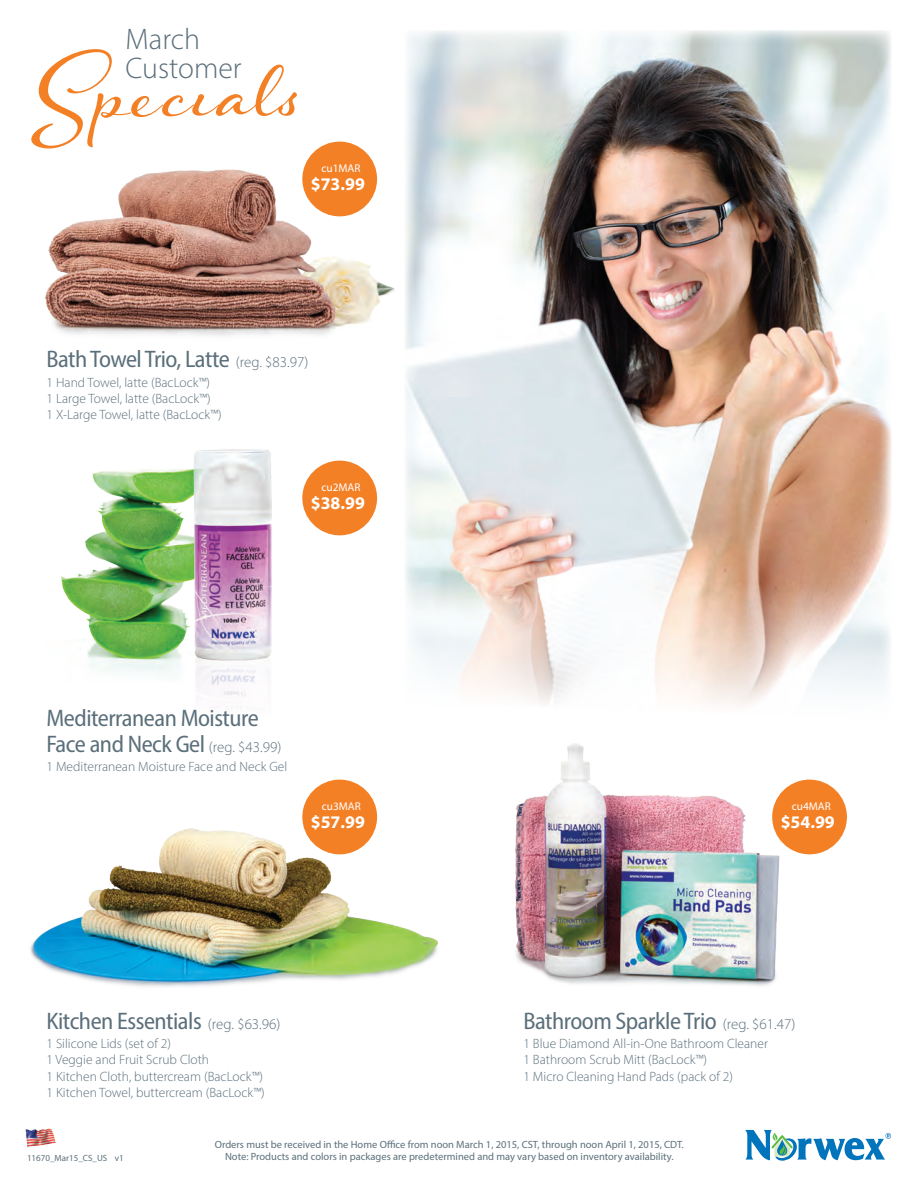
<style>
.page{position:relative;width:918px;height:1188px;background:#fff}
.page>*{position:absolute;margin:0;border:0;box-sizing:border-box;transform-origin:0 0}
.t1{font:300 29.85px/29px "Myriad Pro";color:#5b6f7b}
.t2{font:semi-condensed 24px/25.5px "Myriad Pro";letter-spacing:-.02em;color:#5b6f7b}
.t3{font:700 17.85px "Myriad Pro";color:#fff}
.t4{font:300 13.5px/16.2px "Myriad Pro";color:#5b6f7b}
.t5{font:11.25px "Myriad Pro";color:#fff}
.t6{font:10.5px/12.6px "Myriad Pro";color:#5b6f7b;text-align:center}
.t7{font:9px "Myriad Pro";color:#5b6f7b}
.s1{font-weight:300;font-stretch:normal;font-size:15px}
</style>
<div class="page">
<svg style="left:745px;top:1130px;width:146px;height:31px"></svg>
<img style="left:26px;top:1128px;width:30px;height:19px">
<svg style="left:31px;top:49px;width:266px;height:100px"></svg>
<div style="left:772px;top:780px;width:75px;height:74px;background:#f48026;border-radius:50%"></div>
<div style="left:302px;top:780px;width:75px;height:74px;background:#f48026;border-radius:50%"></div>
<img style="left:405px;top:30px;width:487px;height:675px">
<div style="left:302px;top:142px;width:75px;height:74px;background:#f48026;border-radius:50%"></div>
<div style="left:302px;top:461px;width:75px;height:74px;background:#f48026;border-radius:50%"></div>
<img style="left:515px;top:743px;width:275px;height:243px">
<img style="left:30px;top:825px;width:408px;height:162px">
<img style="left:45px;top:165px;width:350px;height:171px">
<img style="left:60px;top:469px;width:128px;height:205px">
<img style="left:188px;top:449px;width:84px;height:198px">
<img style="left:188px;top:647px;width:90px;height:224px">
<h1 class="t1" style="left:125px;top:25px;width:118px">March<br>Customer</h1>
<p class="t5" style="left:322px;top:161px;width:40px">cu1MAR</p>
<h3 class="t3" style="left:311px;top:172px;width:56px">$73.99</h3>
<h2 class="t2" style="left:47px;top:346px;width:263px">Bath Towel Trio, Latte <span class="s1">(reg. $83.97)</span></h2>
<p class="t4" style="left:47px;top:374px;width:177px">1 Hand Towel, latte (BacLock™)<br>1 Large Towel, latte (BacLock™)<br>1 X-Large Towel, latte (BacLock™)</p>
<p class="t5" style="left:322px;top:480px;width:40px">cu2MAR</p>
<h3 class="t3" style="left:311px;top:491px;width:56px">$38.99</h3>
<h2 class="t2" style="left:47px;top:705px;width:236px">Mediterranean Moisture<br>Face and Neck Gel <span class="s1">(reg. $43.99)</span></h2>
<p class="t4" style="left:47px;top:759px;width:242px">1 Mediterranean Moisture Face and Neck Gel</p>
<p class="t5" style="left:322px;top:799px;width:40px">cu3MAR</p>
<h3 class="t3" style="left:311px;top:810px;width:56px">$57.99</h3>
<h2 class="t2" style="left:47px;top:1007px;width:236px">Kitchen Essentials <span class="s1">(reg. $63.96)</span></h2>
<p class="t4" style="left:47px;top:1036px;width:220px">1 Silicone Lids (set of 2)<br>1 Veggie and Fruit Scrub Cloth<br>1 Kitchen Cloth, buttercream (BacLock™)<br>1 Kitchen Towel, buttercream (BacLock™)</p>
<p class="t5" style="left:792px;top:799px;width:40px">cu4MAR</p>
<h3 class="t3" style="left:781px;top:810px;width:56px">$54.99</h3>
<h2 class="t2" style="left:523px;top:1007px;width:274px">Bathroom Sparkle Trio <span class="s1">(reg. $61.47)</span></h2>
<p class="t4" style="left:523px;top:1036px;width:246px">1 Blue Diamond All-in-One Bathroom Cleaner<br>1 Bathroom Scrub Mitt (BacLock™)<br>1 Micro Cleaning Hand Pads (pack of 2)</p>
<p class="t7" style="left:27px;top:1152px;width:98px">11670_Mar15_CS_US v1</p>
<p class="t6" style="left:215px;top:1138px;width:470px">Orders must be received in the Home Office from noon March 1, 2015, CST, through noon April 1, 2015, CDT.<br>Note: Products and colors in packages are predetermined and may vary based on inventory availability.</p>
</div>
